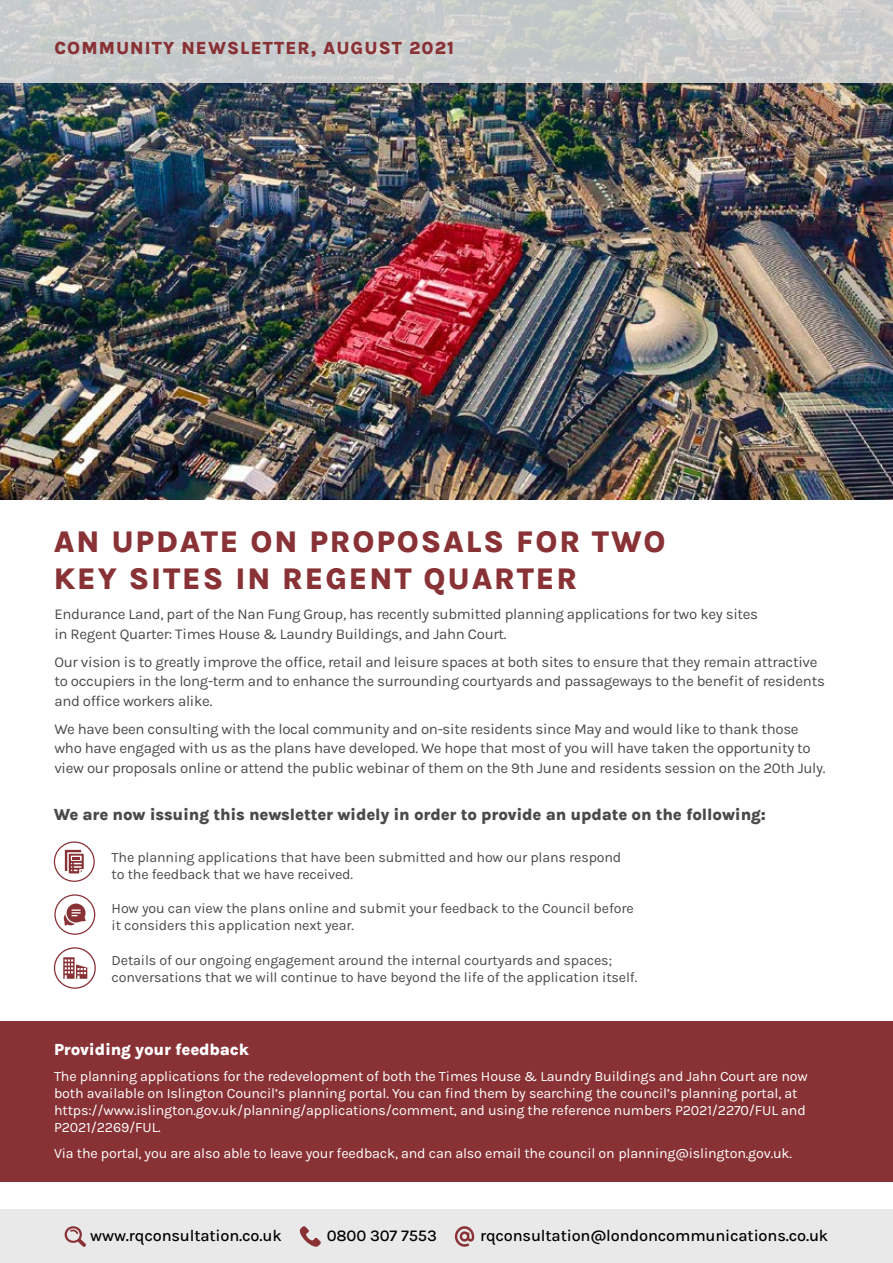
<style>
.page{position:relative;width:893px;height:1263px;background:#fff}
.page>*{position:absolute;margin:0;border:0;box-sizing:border-box;transform-origin:0 0}
.t1{font:800 30.6px/36.8px "Karla";letter-spacing:.06em;color:#893236}
.t2{font:800 18px "Karla";letter-spacing:.06em;color:#893236}
.t3{font:800 16.5px "Karla";letter-spacing:-.01em;color:#4a4a49}
.t4{font:800 16.5px "Karla";letter-spacing:-.01em;color:#fff}
.t5{font:500 16.35px "Karla";letter-spacing:-.01em;color:#000}
.t6{font:15px/19.5px "Karla";letter-spacing:-.02em;color:#4a4a49}
.t7{font:14.25px/17.1px "Karla";letter-spacing:-.01em;color:#fff}
.t8{font:14.25px/17.1px "Karla";letter-spacing:-.01em;color:#4a4a49}
</style>
<div class="page">
<img style="left:0;top:83px;width:893px;height:417px">
<div style="left:0;top:1209px;width:893px;height:54px;background:#e9e9e9"></div>
<svg style="left:299px;top:1226px;width:22px;height:21px"></svg>
<svg style="left:455px;top:1226px;width:19px;height:21px"></svg>
<svg style="left:64px;top:1226px;width:22px;height:21px"></svg>
<svg style="left:0;top:0;width:893px;height:83px;background:#cbcdcc"></svg>
<div style="left:54px;top:841px;width:41px;height:41px;border:1px solid #893236;border-radius:50%"></div>
<div style="left:54px;top:894px;width:41px;height:41px;border:1px solid #893236;border-radius:50%"></div>
<div style="left:54px;top:947px;width:42px;height:42px;border:1px solid #893236;border-radius:50%"></div>
<svg style="left:65px;top:850px;width:19px;height:23px"></svg>
<svg style="left:63px;top:957px;width:24px;height:22px"></svg>
<svg style="left:64px;top:903px;width:22px;height:23px"></svg>
<div style="left:0;top:1021px;width:893px;height:161px;background:#893236"></div>
<p class="t2" style="left:54px;top:36px;width:401px">COMMUNITY NEWSLETTER, AUGUST 2021</p>
<h1 class="t1" style="left:54px;top:523px;width:613px">AN UPDATE ON PROPOSALS FOR TWO<br>KEY SITES IN REGENT QUARTER</h1>
<p class="t6" style="left:54px;top:604px;width:705px">Endurance Land, part of the Nan Fung Group, has recently submitted planning applications for two key sites in Regent Quarter: Times House &amp; Laundry Buildings, and Jahn Court.</p>
<p class="t6" style="left:54px;top:652px;width:772px">Our vision is to greatly improve the office, retail and leisure spaces at both sites to ensure that they remain attractive to occupiers in the long-term and to enhance the surrounding courtyards and passageways to the benefit of residents and office workers alike.</p>
<p class="t6" style="left:54px;top:719px;width:773px">We have been consulting with the local community and on-site residents since May and would like to thank those who have engaged with us as the plans have developed. We hope that most of you will have taken the opportunity to view our proposals online or attend the public webinar of them on the 9th June and residents session on the 20th July.</p>
<p class="t3" style="left:54px;top:804px;width:714px">We are now issuing this newsletter widely in order to provide an update on the following:</p>
<p class="t8" style="left:112px;top:848px;width:511px">The planning applications that have been submitted and how our plans respond to the feedback that we have received.</p>
<p class="t8" style="left:112px;top:899px;width:524px">How you can view the plans online and submit your feedback to the Council before it considers this application next year.</p>
<p class="t8" style="left:112px;top:951px;width:527px">Details of our ongoing engagement around the internal courtyards and spaces; conversations that we will continue to have beyond the life of the application itself.</p>
<p class="t4" style="left:54px;top:1039px;width:197px">Providing your feedback</p>
<p class="t7" style="left:54px;top:1067px;width:755px">The planning applications for the redevelopment of both the Times House &amp; Laundry Buildings and Jahn Court are now both available on Islington Council’s planning portal. You can find them by searching the council’s planning portal, at https://www.islington.gov.uk/planning/applications/comment, and using the reference numbers P2021/2270/FUL and P2021/2269/FUL.</p>
<p class="t7" style="left:54px;top:1144px;width:739px">Via the portal, you are also able to leave your feedback, and can also email the council on planning@islington.gov.uk.</p>
<p class="t5" style="left:90px;top:1225px;width:193px">www.rqconsultation.co.uk</p>
<p class="t5" style="left:327px;top:1225px;width:112px">0800 307 7553</p>
<p class="t5" style="left:480px;top:1225px;width:350px">rqconsultation@londoncommunications.co.uk</p>
</div>
